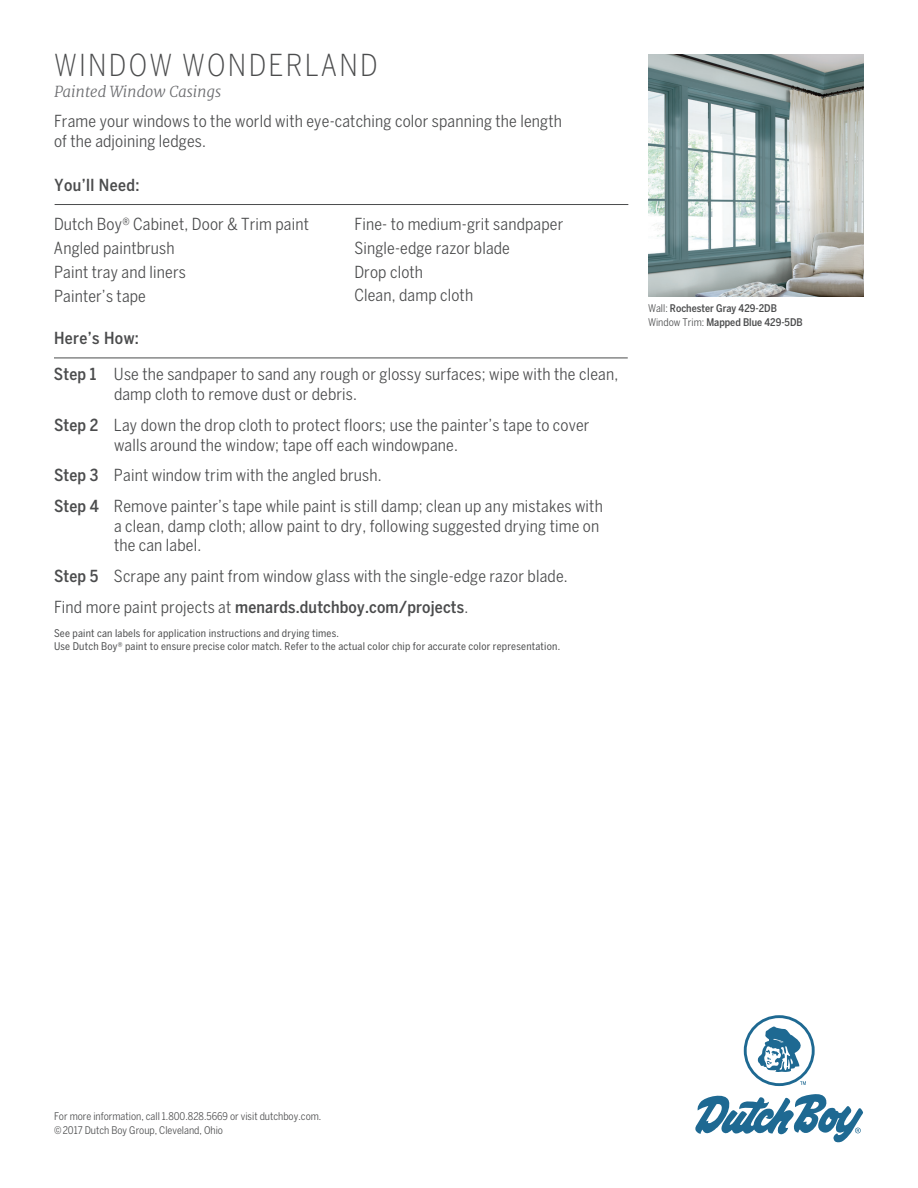
<style>
.page{position:relative;width:918px;height:1188px;background:#fff}
.page>*{position:absolute;margin:0;border:0;box-sizing:border-box;transform-origin:0 0}
.Project_Header{font:300 condensed 30px "Benton Sans";letter-spacing:.075em;color:#4b4c4d}
.How-to_Copy{font:condensed 16.5px/19.8px "Benton Sans";letter-spacing:.01em;color:#4b4c4d}
.Material_List{font:condensed 16.5px/23.9px "Benton Sans";letter-spacing:.01em;color:#4b4c4d}
.Romance_Copy{font:condensed 16.5px/19.5px "Benton Sans";letter-spacing:.01em;color:#4b4c4d}
.How-to_Copy-2{font:500 condensed 16.5px "Benton Sans";letter-spacing:.01em;color:#4b4c4d}
.Supply_Steps_Header{font:500 condensed 16.5px "Benton Sans";letter-spacing:.025em;color:#4b4c4d}
.Material_List-2{font:500 condensed 16.5px "Benton Sans";letter-spacing:.025em;color:#4b4c4d}
.Project_Subhead{font:italic 300 15px "Merriweather";color:#6c6d70}
.Disclaimer_Copy{font:condensed 10.5px "Benton Sans";letter-spacing:.02em;color:#4b4c4d}
.Copyright{font:condensed 10.5px/14.2px "Benton Sans";color:#4b4c4d}
.Paint_Color_Callout{font:500 condensed 10.5px "Benton Sans";color:#4b4c4d}
.s1{font-weight:500}
.s2{font-weight:400}
</style>
<div class="page">
<hr style="left:55px;top:204px;width:573px;height:1px;background:#4b4c4d">
<hr style="left:54px;top:358px;width:574px;height:1px;background:#4b4c4d">
<svg style="left:695px;top:1015px;width:168px;height:128px"></svg>
<img style="left:648px;top:54px;width:216px;height:243px">
<p class="Project_Header" style="left:54px;top:48px;width:325px">WINDOW WONDERLAND</p>
<p class="Project_Subhead" style="left:54px;top:83px;width:169px">Painted Window Casings</p>
<p class="Romance_Copy" style="left:54px;top:112px;width:510px">Frame your windows to the world with eye-catching color spanning the length of the adjoining ledges.</p>
<p class="Supply_Steps_Header" style="left:55px;top:175px;width:87px">You’ll Need:</p>
<p class="Material_List" style="left:54px;top:212px;width:256px">Dutch Boy∏ Cabinet, Door &amp; Trim paint<br>Angled paintbrush<br>Paint tray and liners<br>Painter’s tape</p>
<p class="Material_List-2" style="left:54px;top:329px;width:86px">Here’s How:</p>
<p class="Material_List" style="left:354px;top:212px;width:210px">Fine- to medium-grit sandpaper</p>
<p class="Material_List" style="left:354px;top:236px;width:157px">Single-edge razor blade</p>
<p class="Material_List" style="left:354px;top:259px;width:70px">Drop cloth</p>
<p class="Material_List" style="left:354px;top:283px;width:120px">Clean, damp cloth</p>
<p class="How-to_Copy" style="left:114px;top:364px;width:506px;text-indent:-60px"><span class="s1">Step 1</span> Use the sandpaper to sand any rough or glossy surfaces; wipe with the clean, damp cloth to remove dust or debris.</p>
<p class="How-to_Copy" style="left:114px;top:415px;width:477px;text-indent:-60px"><span class="s1">Step 2</span> Lay down the drop cloth to protect floors; use the painter’s tape to cover walls around the window; tape off each windowpane.</p>
<p class="How-to_Copy" style="left:54px;top:465px;width:329px"><span class="s1">Step 3</span> Paint window trim with the angled brush.</p>
<p class="How-to_Copy" style="left:114px;top:496px;width:490px;text-indent:-60px"><span class="s1">Step 4</span> Remove painter’s tape while paint is still damp; clean up any mistakes with a clean, damp cloth; allow paint to dry, following suggested drying time on the can label.</p>
<p class="How-to_Copy" style="left:54px;top:566px;width:515px"><span class="s1">Step 5</span> Scrape any paint from window glass with the single-edge razor blade.</p>
<p class="How-to_Copy-2" style="left:54px;top:597px;width:416px"><span class="s2">Find more paint projects at</span> menards.dutchboy.com/projects<span class="s2">.</span></p>
<p class="Disclaimer_Copy" style="left:54px;top:627px;width:286px">See paint can labels for application instructions and drying times.</p>
<p class="Disclaimer_Copy" style="left:54px;top:640px;width:508px">Use Dutch Boy∏ paint to ensure precise color match. Refer to the actual color chip for accurate color representation.</p>
<p class="Paint_Color_Callout" style="left:648px;top:302px;width:130px"><span class="s2">Wall:</span> Rochester Gray 429-2DB</p>
<p class="Paint_Color_Callout" style="left:648px;top:316px;width:156px"><span class="s2">Window Trim:</span> Mapped Blue 429-5DB</p>
<p class="Copyright" style="left:54px;top:1109px;width:269px">For more information, call 1.800.828.5669 or visit dutchboy.com. © 2017 Dutch Boy Group, Cleveland, Ohio</p>
</div>
